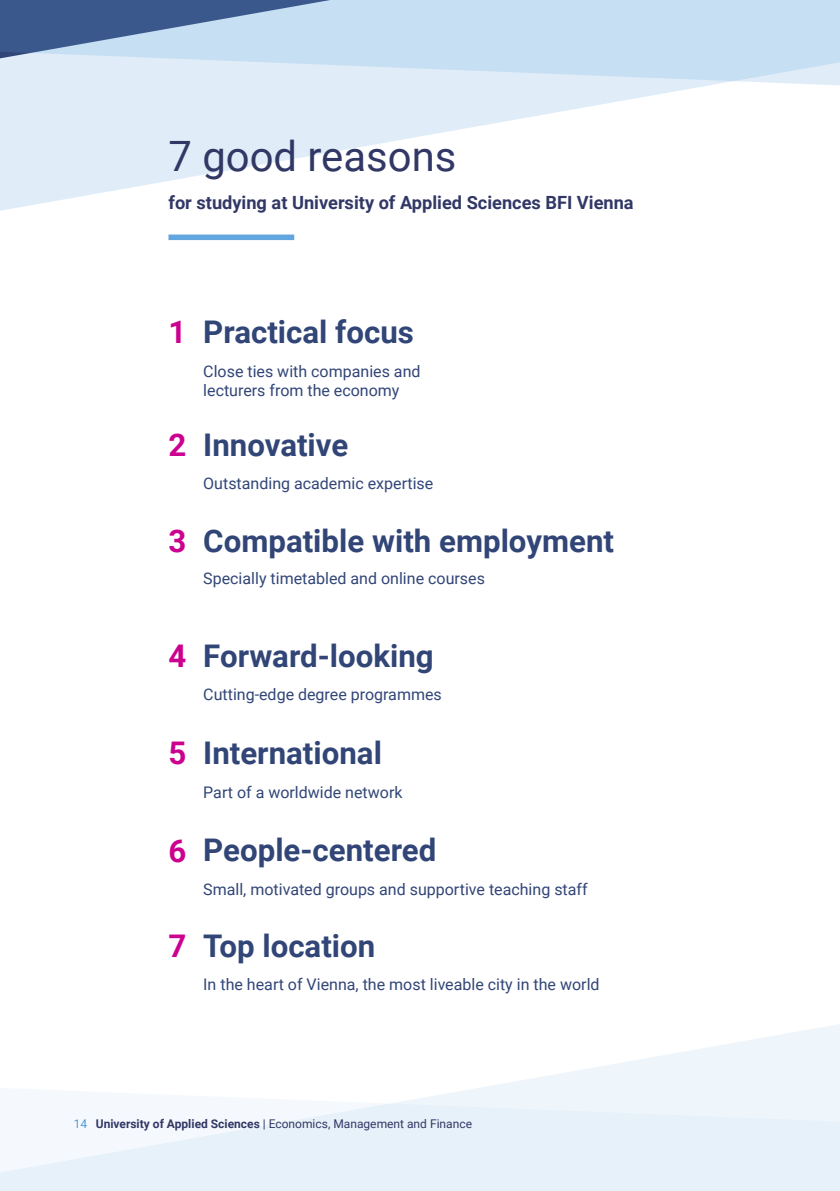
<style>
.page{position:relative;width:840px;height:1191px;background:#fff}
.page>*{position:absolute;margin:0;border:0;box-sizing:border-box;transform-origin:0 0}
.t1{font:41.8px "Roboto";color:#323866}
.t2{font:700 31.2px "Roboto";color:#314577}
.t3{font:700 31.2px "Roboto";color:#cc008e}
.t4{font:700 18.2px "Roboto";color:#323866}
.t5{font:16px/19.2px "Roboto";color:#314577}
.t6{font:12px "Roboto";color:#323866}
.s1{color:#4a9bd8}
.s2{font-weight:700}
</style>
<div class="page">
<svg style="left:527px;top:1024px;width:312px;height:56px;fill:#f6fafd"></svg>
<svg style="left:0;top:1080px;width:839px;height:111px;fill:#e6f1f9"></svg>
<svg style="left:0;top:85px;width:839px;height:126px"></svg>
<svg style="left:0;top:0;width:839px;height:85px;background:#b9cfe5"></svg>
<svg style="left:839px;top:0;width:1px;height:86px"></svg>
<svg style="left:168px;top:234px;width:126px;height:6px"></svg>
<h1 class="t1" style="left:168px;top:126px;width:289px">7 good reasons</h1>
<p class="t4" style="left:168px;top:190px;width:466px">for studying at University of Applied Sciences BFI Vienna</p>
<h2 class="t3" style="left:168px;top:310px;width:19px">1</h2>
<h2 class="t2" style="left:203px;top:310px;width:212px">Practical focus</h2>
<p class="t5" style="left:203px;top:361px;width:219px">Close ties with companies and lecturers from the economy</p>
<h2 class="t3" style="left:168px;top:423px;width:19px">2</h2>
<h2 class="t2" style="left:203px;top:423px;width:146px">Innovative</h2>
<p class="t5" style="left:203px;top:473px;width:231px">Outstanding academic expertise</p>
<h2 class="t3" style="left:168px;top:519px;width:19px">3</h2>
<h2 class="t2" style="left:203px;top:519px;width:412px">Compatible with employment</h2>
<p class="t5" style="left:203px;top:568px;width:283px">Specially timetabled and online courses</p>
<h2 class="t3" style="left:168px;top:634px;width:19px">4</h2>
<h2 class="t2" style="left:203px;top:634px;width:232px">Forward-looking</h2>
<p class="t5" style="left:203px;top:684px;width:240px">Cutting-edge degree programmes</p>
<h2 class="t3" style="left:168px;top:731px;width:19px">5</h2>
<h2 class="t2" style="left:203px;top:731px;width:180px">International</h2>
<p class="t5" style="left:203px;top:781px;width:201px">Part of a worldwide network</p>
<h2 class="t3" style="left:168px;top:828px;width:19px">6</h2>
<h2 class="t2" style="left:203px;top:828px;width:234px">People-centered</h2>
<p class="t5" style="left:203px;top:879px;width:385px">Small, motivated groups and supportive teaching staff</p>
<h2 class="t3" style="left:168px;top:924px;width:19px">7</h2>
<h2 class="t2" style="left:203px;top:924px;width:173px">Top location</h2>
<p class="t5" style="left:203px;top:974px;width:397px">In the heart of Vienna, the most liveable city in the world</p>
<p class="t6" style="left:74px;top:1115px;width:399px"><span class="s1">14</span> <span class="s2">University of Applied Sciences</span> | Economics, Management and Finance</p>
</div>
